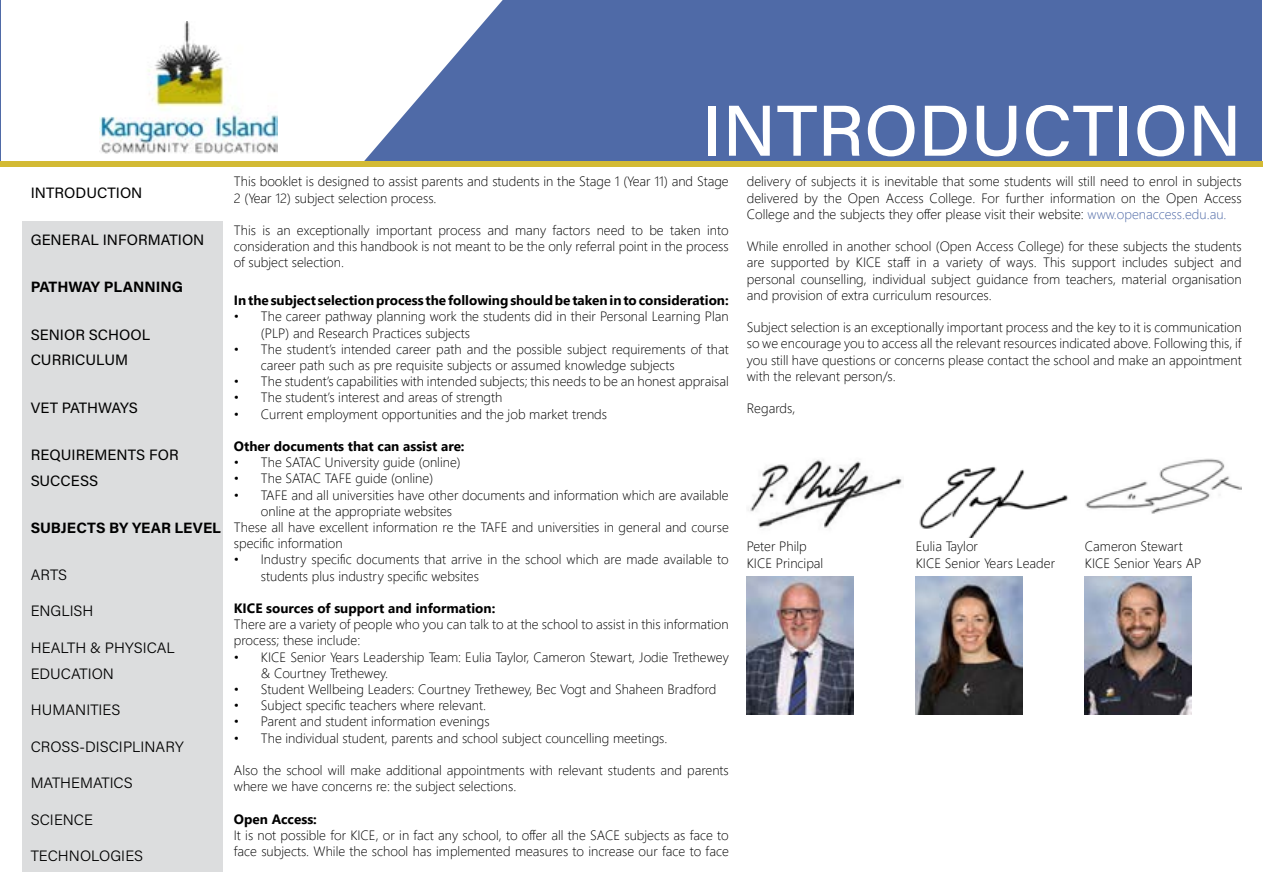
<style>
.page{position:relative;width:1263px;height:893px;background:#fff}
.page>*{position:absolute;margin:0;border:0;box-sizing:border-box;transform-origin:0 0}
.t1{font:72px "Acumin Variable Concept";letter-spacing:.02em;color:#fff}
.t2{font:15px/25.8px "Acumin Variable Concept";letter-spacing:.015em;color:#000}
.t3{font:15px "Acumin Variable Concept";letter-spacing:.04em;color:#000}
.t4{font:300 13.5px/16.2px "Segoe UI";color:#000}
.t5{font:700 13.5px "Segoe UI";color:#000}
.s1{color:#4f6aa7}
</style>
<div class="page">
<div style="left:1px;top:1px;width:1261px;height:163px;background:#4f6aa7"></div>
<svg style="left:0;top:0;width:510px;height:162px;fill:#fff"></svg>
<div style="left:1px;top:1px;width:326px;height:206px;background:#fff"></div>
<div style="left:0;top:162px;width:1263px;height:5px;background:#d3ba34"></div>
<img style="left:100px;top:21px;width:177px;height:133px">
<img style="left:748px;top:459px;width:156px;height:70px">
<img style="left:747px;top:576px;width:106px;height:138px">
<div style="left:22px;top:176px;width:201px;height:696px;background:#dcddde"></div>
<div style="left:17px;top:176px;width:210px;height:45px;background:#fff"></div>
<img style="left:919px;top:466px;width:149px;height:71px">
<img style="left:916px;top:576px;width:106px;height:138px">
<img style="left:1085px;top:458px;width:157px;height:56px">
<img style="left:1085px;top:576px;width:106px;height:138px">
<p class="t2" style="left:31px;top:179px;width:113px">INTRODUCTION</p>
<p class="t2" style="left:31px;top:227px;width:175px">GENERAL INFORMATION</p>
<p class="t2" style="left:31px;top:274px;width:153px">PATHWAY PLANNING</p>
<p class="t2" style="left:31px;top:321px;width:121px">SENIOR SCHOOL<br>CURRICULUM</p>
<p class="t2" style="left:31px;top:394px;width:108px">VET PATHWAYS</p>
<p class="t2" style="left:31px;top:441px;width:149px">REQUIREMENTS FOR<br>SUCCESS</p>
<p class="t3" style="left:31px;top:517px;width:191px">SUBJECTS BY YEAR LEVEL</p>
<p class="t2" style="left:31px;top:561px;width:38px">ARTS</p>
<p class="t2" style="left:31px;top:598px;width:64px">ENGLISH</p>
<p class="t2" style="left:31px;top:634px;width:145px">HEALTH &amp; PHYSICAL<br>EDUCATION</p>
<p class="t2" style="left:31px;top:696px;width:91px">HUMANITIES</p>
<p class="t2" style="left:31px;top:733px;width:154px">CROSS-DISCIPLINARY</p>
<p class="t2" style="left:31px;top:769px;width:104px">MATHEMATICS</p>
<p class="t2" style="left:31px;top:806px;width:64px">SCIENCE</p>
<p class="t2" style="left:31px;top:842px;width:114px">TECHNOLOGIES</p>
<h1 class="t1" style="left:702px;top:81px;width:541px">INTRODUCTION</h1>
<p class="t4" style="left:234px;top:173px;width:496px">This booklet is designed to assist parents and students in the Stage 1 (Year 11) and Stage<br>2 (Year 12) subject selection process.</p>
<p class="t4" style="left:234px;top:221px;width:496px;text-align:justify">This is an exceptionally important process and many factors need to be taken into consideration and this handbook is not meant to be the only referral point in the process of subject selection.</p>
<p class="t5" style="left:234px;top:289px;width:496px">In the subject selection process the following should be taken in to consideration:</p>
<p class="t4" style="left:261px;top:308px;width:469px;text-indent:-27px">• The career pathway planning work the students did in their Personal Learning Plan (PLP) and Research Practices subjects</p>
<p class="t4" style="left:261px;top:340px;width:469px;text-indent:-27px">• The student’s intended career path and the possible subject requirements of that career path such as pre requisite subjects or assumed knowledge subjects</p>
<p class="t4" style="left:234px;top:373px;width:496px">• The student’s capabilities with intended subjects; this needs to be an honest appraisal</p>
<p class="t4" style="left:234px;top:389px;width:270px">• The student’s interest and areas of strength</p>
<p class="t4" style="left:234px;top:405px;width:375px">• Current employment opportunities and the job market trends</p>
<p class="t5" style="left:234px;top:435px;width:232px">Other documents that can assist are:</p>
<p class="t4" style="left:234px;top:454px;width:228px">• The SATAC University guide (online)</p>
<p class="t4" style="left:234px;top:470px;width:201px">• The SATAC TAFE guide (online)</p>
<p class="t4" style="left:234px;top:486px;width:496px">• TAFE and all universities have other documents and information which are available</p>
<p class="t4" style="left:261px;top:502px;width:193px">online at the appropriate websites</p>
<p class="t4" style="left:234px;top:518px;width:496px">These all have excellent information re the TAFE and universities in general and course</p>
<p class="t4" style="left:234px;top:535px;width:110px">specific information</p>
<p class="t4" style="left:261px;top:551px;width:469px;text-indent:-27px">• Industry specific documents that arrive in the school which are made available to students plus industry specific websites</p>
<p class="t5" style="left:234px;top:597px;width:263px">KICE sources of support and information:</p>
<p class="t4" style="left:234px;top:616px;width:496px">There are a variety of people who you can talk to at the school to assist in this information process; these include:</p>
<p class="t4" style="left:261px;top:648px;width:469px;text-indent:-27px">• KICE Senior Years Leadership Team: Eulia Taylor, Cameron Stewart, Jodie Trethewey &amp; Courtney Trethewey.</p>
<p class="t4" style="left:234px;top:680px;width:484px">• Student Wellbeing Leaders: Courtney Trethewey, Bec Vogt and Shaheen Bradford</p>
<p class="t4" style="left:234px;top:697px;width:254px">• Subject specific teachers where relevant.</p>
<p class="t4" style="left:234px;top:713px;width:257px">• Parent and student information evenings</p>
<p class="t4" style="left:234px;top:729px;width:435px">• The individual student, parents and school subject councelling meetings.</p>
<p class="t4" style="left:234px;top:761px;width:496px">Also the school will make additional appointments with relevant students and parents where we have concerns re: the subject selections.</p>
<p class="t5" style="left:234px;top:808px;width:85px">Open Access:</p>
<p class="t4" style="left:234px;top:826px;width:496px">It is not possible for KICE, or in fact any school, to offer all the SACE subjects as face to face subjects. While the school has implemented measures to increase our face to face</p>
<p class="t4" style="left:747px;top:173px;width:496px;text-align:justify">delivery of subjects it is inevitable that some students will still need to enrol in subjects delivered by the Open Access College. For further information on the Open Access College and the subjects they offer please visit their website: <span class="s1">www.openaccess.edu.au.</span></p>
<p class="t4" style="left:747px;top:238px;width:496px;text-align:justify">While enrolled in another school (Open Access College) for these subjects the students are supported by KICE staff in a variety of ways. This support includes subject and personal counselling, individual subject guidance from teachers, material organisation and provision of extra curriculum resources.</p>
<p class="t4" style="left:747px;top:319px;width:496px;text-align:justify">Subject selection is an exceptionally important process and the key to it is communication so we encourage you to access all the relevant resources indicated above. Following this, if you still have questions or concerns please contact the school and make an appointment with the relevant person/s.</p>
<p class="t4" style="left:747px;top:400px;width:50px">Regards,</p>
<p class="t4" style="left:747px;top:538px;width:78px">Peter Philp<br>KICE Principal</p>
<p class="t4" style="left:916px;top:538px;width:141px">Eulia Taylor<br>KICE Senior Years Leader</p>
<p class="t4" style="left:1085px;top:538px;width:118px">Cameron Stewart<br>KICE Senior Years AP</p>
</div>
